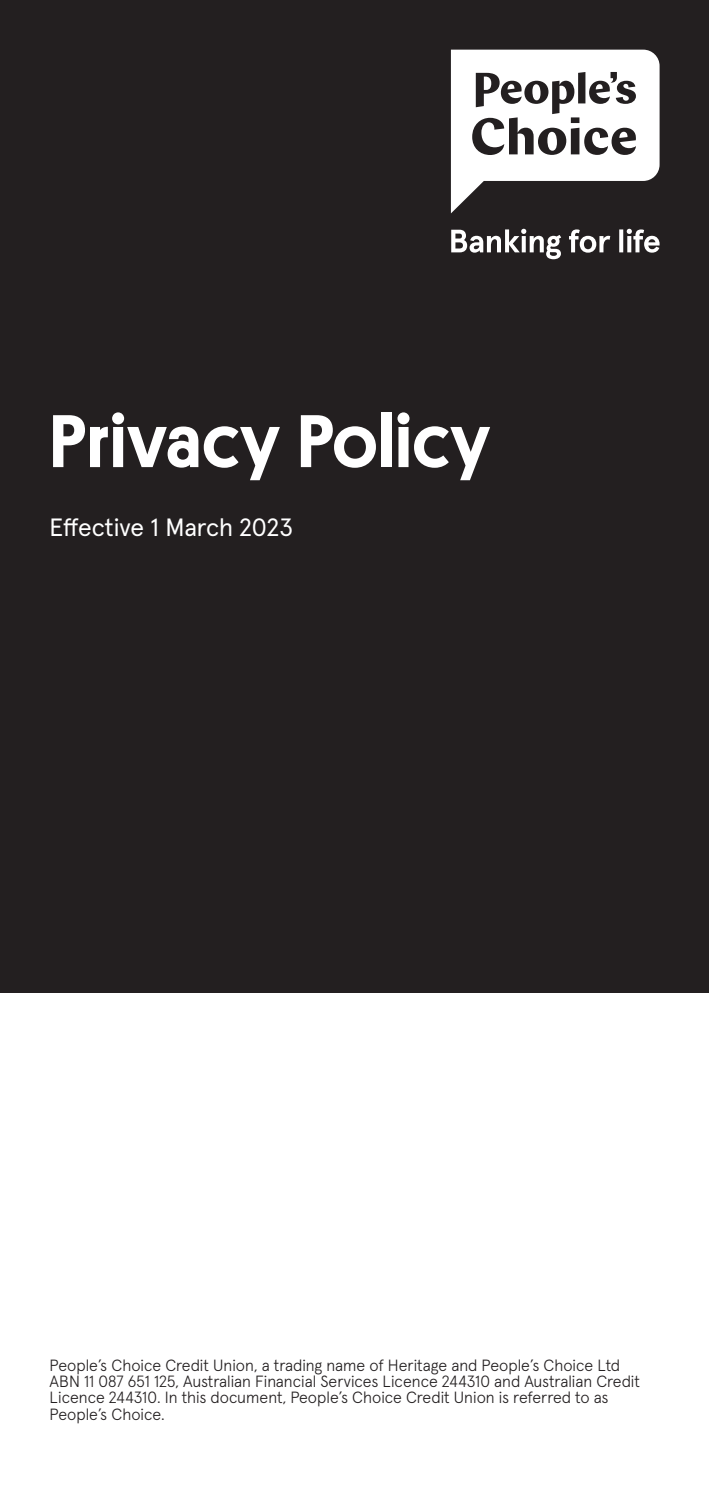
<style>
.page{position:relative;width:709px;height:1489px;background:#fff}
.page>*{position:absolute;margin:0;border:0;box-sizing:border-box;transform-origin:0 0}
.t1{font:500 75px "Platform";letter-spacing:.015em;color:#fff}
.t2{font:25px "Apercu Pro";color:#fff}
.t3{font:300 16.25px/16.2px "Apercu Pro";color:#231f20}
</style>
<div class="page">
<div style="left:0;top:0;width:709px;height:992px;background:#231f20"></div>
<svg style="left:451px;top:50px;width:208px;height:163px"></svg>
<svg style="left:451px;top:229px;width:208px;height:30px"></svg>
<h1 class="t1" style="left:50px;top:386px;width:442px">Privacy Policy</h1>
<h2 class="t2" style="left:50px;top:508px;width:245px">Effective 1 March 2023</h2>
<p class="t3" style="left:50px;top:1355px;width:592px">People’s Choice Credit Union, a trading name of Heritage and People’s Choice Ltd ABN 11 087 651 125, Australian Financial Services Licence 244310 and Australian Credit Licence 244310. In this document, People’s Choice Credit Union is referred to as People’s Choice.</p>
</div>
